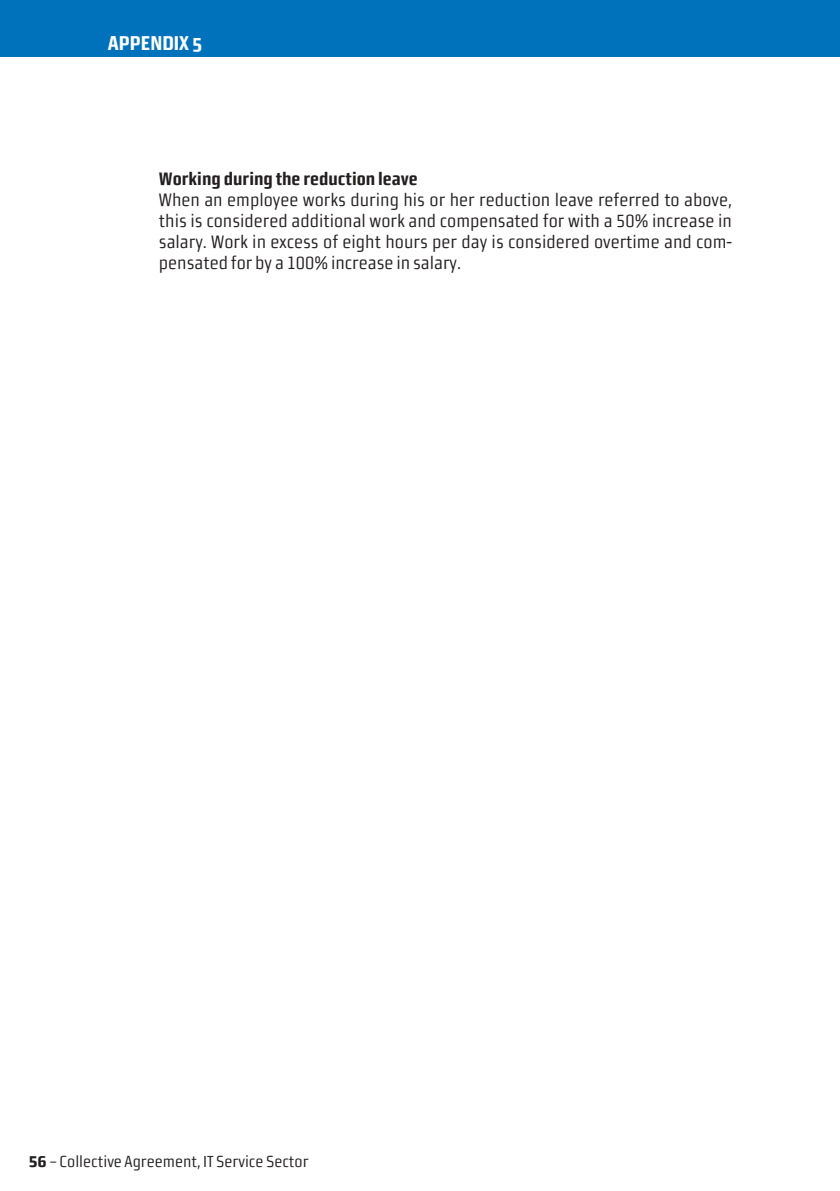
<style>
.page{position:relative;width:840px;height:1191px;background:#fff}
.page>*{position:absolute;margin:0;border:0;box-sizing:border-box;transform-origin:0 0}
.t1{font:20px "Morgan Sans Cond Bold Office";color:#fff}
.Perusteksti_2{font:18px/21px "Morgan Sans Cond Regular Lining";color:#231f20;text-align:justify}
.pikkuots{font:18px "Morgan Sans Cond Bold Lining";color:#231f20}
.t2{font:16px "Morgan Sans Cond Regular Lining";color:#231f20}
.s1{font-family:"Morgan Sans Cond Bold Caps";font-size:18px}
</style>
<div class="page">
<div style="left:0;top:0;width:839px;height:57px;background:#0072bc"></div>
<p class="t1" style="left:108px;top:31px;width:96px">APPENDIX 5</p>
<p class="pikkuots" style="left:159px;top:168px;width:260px">Working during the reduction leave</p>
<p class="Perusteksti_2" style="left:159px;top:189px;width:574px">When an employee works during his or her reduction leave referred to above, this is considered additional work and compensated for with a 50% increase in salary. Work in excess of eight hours per day is considered overtime and com&shy;pensated for by a 100% increase in salary.</p>
<p class="t2" style="left:28px;top:1152px;width:281px"><span class="s1">56</span> – Collective Agreement, IT Service Sector</p>
</div>
